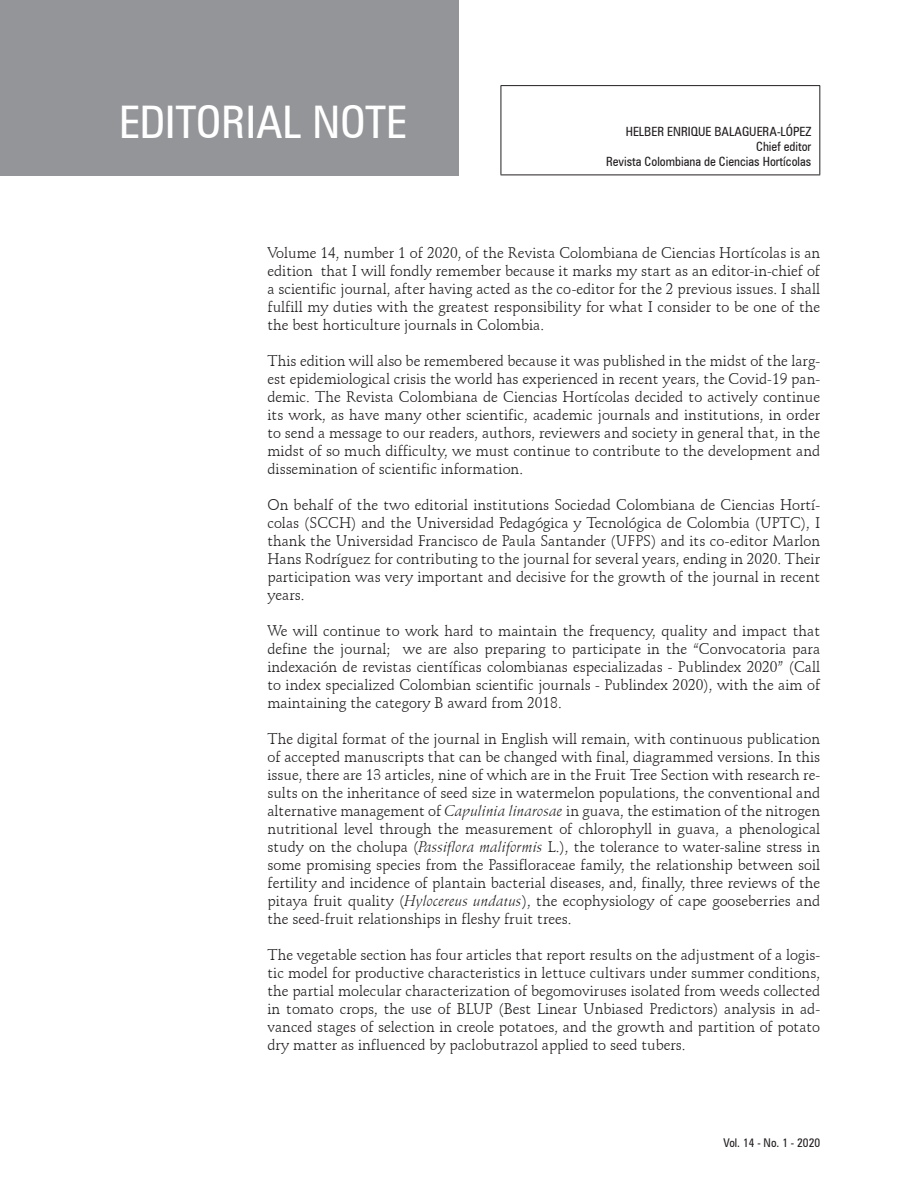
<style>
.page{position:relative;width:918px;height:1188px;background:#fff}
.page>*{position:absolute;margin:0;border:0;box-sizing:border-box;transform-origin:0 0}
.t1{font:condensed 45px "Zurich BT";color:#fff}
.t2{font:15px/18px "Schneidler BT";color:#231f20;text-align:justify}
.t3{font:condensed 12.75px/15px "Zurich BT";color:#231f20;text-align:right}
.t4{font:condensed 12px "Zurich BT";color:#231f20}
.s1{font-style:italic}
</style>
<div class="page">
<div style="left:0;top:0;width:459px;height:175px;background:#939598"></div>
<hr style="left:501px;top:85px;width:319px;height:1px;background:#231f20">
<hr style="left:501px;top:86px;width:1px;height:89px;background:#231f20">
<hr style="left:819px;top:86px;width:1px;height:89px;background:#231f20">
<hr style="left:501px;top:175px;width:319px;height:1px;background:#231f20">
<h1 class="t1" style="left:119px;top:95px;width:21px">EDITO</h1>
<h1 class="t1" style="left:221px;top:95px;width:187px">RIAL note</h1>
<p class="t3" style="left:606px;top:124px;width:207px">Helber Enr ique Balagu era-López<br>Chief editor<br>Revista Colombiana de Ciencias Hortícolas</p>
<p class="t2" style="left:267px;top:244px;width:554px">Volume 14, number 1 of 2020, of the Revista Colombiana de Ciencias Hortícolas is an edition that I will fondly remember because it marks my start as an editor-in-chief of a scientific journal, after having acted as the co-editor for the 2 previous issues. I shall fulfill my duties with the greatest responsibility for what I consider to be one of the the best horticulture journals in Colombia.</p>
<p class="t2" style="left:267px;top:352px;width:554px">This edition will also be remembered because it was published in the midst of the larg&shy;est epidemiological crisis the world has experienced in recent years, the Covid-19 pan&shy;demic. The Revista Colombiana de Ciencias Hortícolas decided to actively continue its work, as have many other scientific, academic journals and institutions, in order to send a message to our readers, authors, reviewers and society in general that, in the midst of so much difficulty, we must continue to contribute to the development and dissemination of scientific information.</p>
<p class="t2" style="left:267px;top:496px;width:554px">On behalf of the two editorial institutions Sociedad Colombiana de Ciencias Hortí&shy;colas (SCCH) and the Universidad Pedagógica y Tecnológica de Colombia (UPTC), I thank the Universidad Francisco de Paula Santander (UFPS) and its co-editor Marlon Hans Rodríguez for contributing to the journal for several years, ending in 2020. Their participation was very important and decisive for the growth of the journal in recent years.</p>
<p class="t2" style="left:267px;top:622px;width:554px">We will continue to work hard to maintain the frequency, quality and impact that define the journal; we are also preparing to participate in the “Convocatoria para indexación de revistas científicas colombianas especializadas - Publindex 2020” (Call to index specialized Colombian scientific journals - Publindex 2020), with the aim of maintaining the category B award from 2018.</p>
<p class="t2" style="left:267px;top:730px;width:554px">The digital format of the journal in English will remain, with continuous publication of accepted manuscripts that can be changed with final, diagrammed versions. In this issue, there are 13 articles, nine of which are in the Fruit Tree Section with research re&shy;sults on the inheritance of seed size in watermelon populations, the conventional and alternative management of <span class="s1">Capulinia linarosae</span> in guava, the estimation of the nitrogen nutritional level through the measurement of chlorophyll in guava, a phenological study on the cholupa (<span class="s1">Passiflora maliformis</span> L.), the tolerance to water-saline stress in some promising species from the Passifloraceae family, the relationship between soil fertility and incidence of plantain bacterial diseases, and, finally, three reviews of the pitaya fruit quality (<span class="s1">Hylocereus undatus</span>), the ecophysiology of cape gooseberries and the seed-fruit relationships in fleshy fruit trees.</p>
<p class="t2" style="left:267px;top:946px;width:554px">The vegetable section has four articles that report results on the adjustment of a logis&shy;tic model for productive characteristics in lettuce cultivars under summer conditions, the partial molecular characterization of begomoviruses isolated from weeds collected in tomato crops, the use of BLUP (Best Linear Unbiased Predictors) analysis in ad&shy;vanced stages of selection in creole potatoes, and the growth and partition of potato dry matter as influenced by paclobutrazol applied to seed tubers.</p>
<p class="t4" style="left:724px;top:1135px;width:98px">Vol. 14 - No. 1 - 2020</p>
</div>
